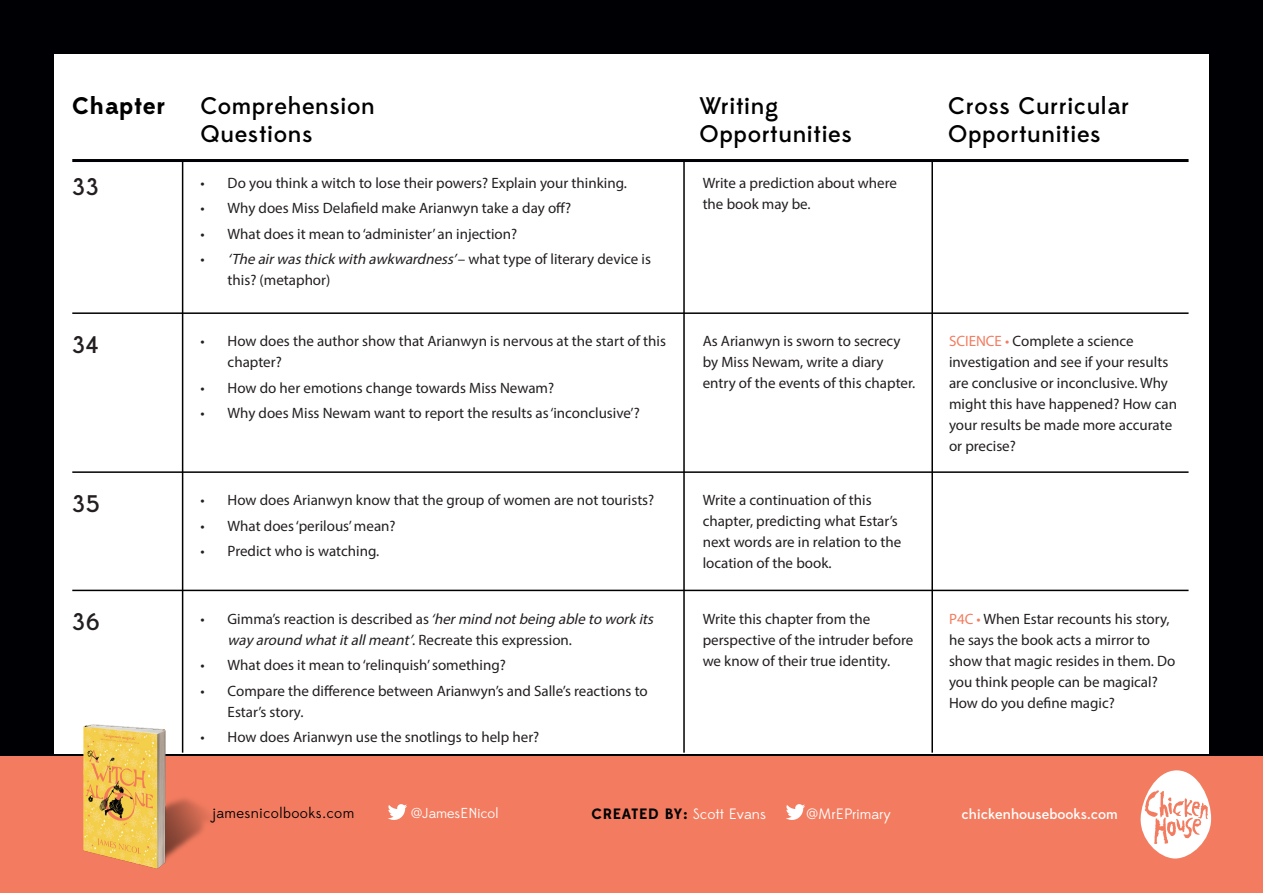
<style>
.page{position:relative;width:1263px;height:893px;background:#000004}
.page>*{position:absolute;margin:0;border:0;box-sizing:border-box;transform-origin:0 0}
.t1{font:500 24px "Edmondsans";letter-spacing:.025em;color:#000001}
.t2{font:500 24px "Edmondsans";letter-spacing:.025em;color:#000002}
.t3{font:500 24px "Edmondsans";letter-spacing:.025em;color:#231f20}
.t4{font:700 24px "Edmondsans";letter-spacing:.025em;color:#000001}
.t5{font:15px/21px "Myriad Pro";color:#231f20}
.t6{font:700 15px "Edmondsans";letter-spacing:.05em;color:#000001}
.t7{font:15px "Edmondsans";letter-spacing:.025em;color:#000001}
.t8{font:15px "Edmondsans";color:#fff}
.t9{font:500 14.4px "Edmondsans";color:#fff}
.t10{font:14.4px "Edmondsans";color:#fff}
.s1{font-style:italic}
.s2{color:#f37c60}
.s3{font-weight:400;color:#fff}
</style>
<div class="page">
<div style="left:54px;top:54px;width:1155px;height:700px;background:#fff"></div>
<div style="left:0;top:757px;width:1263px;height:136px;background:#f37c60"></div>
<svg style="left:1140px;top:770px;width:71px;height:89px"></svg>
<svg style="left:388px;top:804px;width:19px;height:16px"></svg>
<hr style="left:72px;top:159px;width:1116px;height:3px;background:#000004">
<hr style="left:182px;top:162px;width:1px;height:591px;background:#000">
<hr style="left:683px;top:162px;width:2px;height:591px;background:#000">
<hr style="left:931px;top:162px;width:2px;height:591px;background:#000">
<svg style="left:786px;top:804px;width:19px;height:16px"></svg>
<img style="left:81px;top:722px;width:151px;height:147px">
<hr style="left:72px;top:312px;width:1116px;height:2px;background:#000">
<hr style="left:72px;top:471px;width:1116px;height:2px;background:#000">
<hr style="left:72px;top:590px;width:1116px;height:1px;background:#000">
<p class="t4" style="left:72px;top:91px;width:95px">Chapter</p>
<p class="t1" style="left:699px;top:91px;width:80px">Writing</p>
<p class="t1" style="left:699px;top:120px;width:154px">Opportunities</p>
<p class="t1" style="left:201px;top:91px;width:176px">Comprehension</p>
<p class="t1" style="left:201px;top:120px;width:114px">Questions</p>
<p class="t3" style="left:72px;top:172px;width:28px">33</p>
<p class="t5" style="left:201px;top:172px;width:428px">• Do you think a witch to lose their powers? Explain your thinking.</p>
<p class="t5" style="left:201px;top:198px;width:372px">• Why does Miss Delafield make Arianwyn take a day off?</p>
<p class="t5" style="left:201px;top:223px;width:318px">• What does it mean to ‘administer’ an injection?</p>
<p class="t5" style="left:228px;top:249px;width:425px;text-indent:-27px">• <span class="s1">‘The airwasthickwith awkwardness’</span>– w h a t ty p e o f l i t e ra ry d ev i c e i s this? (metaphor)</p>
<p class="t5" style="left:703px;top:172px;width:196px">Write a prediction about where the book may be.</p>
<p class="t2" style="left:948px;top:91px;width:182px">Cross Curricular</p>
<p class="t2" style="left:948px;top:120px;width:154px">Opportunities</p>
<p class="t3" style="left:72px;top:331px;width:28px">34</p>
<p class="t5" style="left:228px;top:331px;width:440px;text-indent:-27px">• How does the author show that Arianwyn is nervous at the start of this chapter?</p>
<p class="t5" style="left:201px;top:377px;width:355px">• How do her emotions change towards Miss Newam?</p>
<p class="t5" style="left:201px;top:403px;width:441px">• Why does Miss Newam want to report the results as ‘inconclusive’?</p>
<p class="t3" style="left:72px;top:490px;width:29px">35</p>
<p class="t5" style="left:201px;top:489px;width:455px">• How does Arianwyn know that the group of women are not tourists?</p>
<p class="t5" style="left:201px;top:515px;width:197px">• What does ‘perilous’ mean?</p>
<p class="t5" style="left:201px;top:540px;width:180px">• Predict who is watching.</p>
<p class="t3" style="left:72px;top:608px;width:29px">36</p>
<p class="t5" style="left:228px;top:608px;width:431px;text-indent:-27px">• Gimma’s reaction is described as <span class="s1">‘hermind notbeing able to workits wayaround whatitallmeant’</span>. Recreate this expression.</p>
<p class="t5" style="left:201px;top:654px;width:307px">• What does it mean to ‘relinquish’ something?</p>
<p class="t5" style="left:228px;top:680px;width:422px;text-indent:-27px">• Compare the difference between Arianwyn’s and Salle’s reactions to<br>Estar’s story.</p>
<p class="t5" style="left:201px;top:726px;width:340px">• How does Arianwyn use the snotlings to help her?</p>
<p class="t5" style="left:703px;top:331px;width:214px">As Arianwyn is sworn to secrecy by Miss Newam, write a diary entry of the events of this chapter.</p>
<p class="t5" style="left:949px;top:331px;width:186px"><span class="s2">SCIENCE •</span> Complete a science</p>
<p class="t5" style="left:949px;top:352px;width:230px">investigation and see if your results are conclusive or inconclusive. Why might this have happened? How can your results be made more accurate or precise?</p>
<p class="t5" style="left:703px;top:489px;width:200px">Write a continuation of this chapter, predicting what Estar’s next words are in relation to the location of the book.</p>
<p class="t5" style="left:703px;top:608px;width:212px">Write this chapter from the perspective of the intruder before we know of their true identity.</p>
<p class="t5" style="left:949px;top:608px;width:228px"><span class="s2">P4C •</span> When Estar recounts his story, he says the book acts a mirror to show that magic resides in them. Do you think people can be magical?<br>How do you define magic?</p>
<p class="t7" style="left:212px;top:804px;width:144px">jamesnicolbooks.com</p>
<p class="t10" style="left:411px;top:805px;width:89px">@JamesENicol</p>
<p class="t6" style="left:591px;top:805px;width:176px">CREATED BY: <span class="s3">Scott Evans</span></p>
<p class="t8" style="left:807px;top:806px;width:86px">@MrEPrimary</p>
<p class="t9" style="left:961px;top:805px;width:158px">chickenhousebooks.com</p>
</div>
